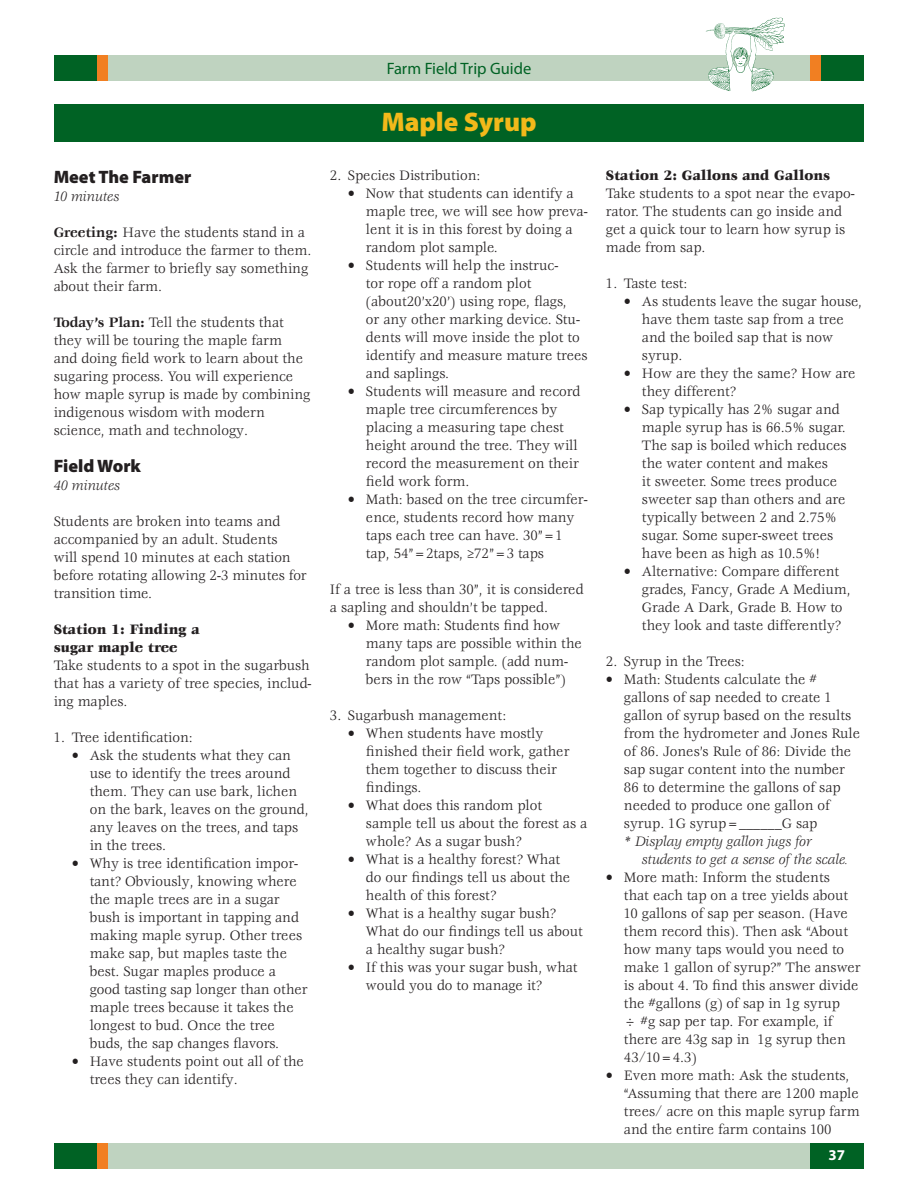
<style>
.page{position:relative;width:918px;height:1188px;background:#fff}
.page>*{position:absolute;margin:0;border:0;box-sizing:border-box;transform-origin:0 0}
.t1{font:900 27px "Myriad Pro";color:#f2b91a}
.t2{font:900 18px "Myriad Pro";color:#231f20}
.t3{font:16.5px "Myriad Pro";color:#006224}
.t4{font:15px/18px "Veljovic Std";color:#231f20;scale:.95 1}
.t5{font:italic 15px/18px "Veljovic Std";color:#231f20;scale:.95 1}
.t6{font:900 15px/18px "Veljovic Std";color:#231f20;scale:.95 1}
.t7{font:700 15px "Myriad Pro";color:#fff}
.s1{font-weight:700}
</style>
<div class="page">
<div style="left:804px;top:1143px;width:60px;height:26px;background:#006224"></div>
<div style="left:108px;top:1143px;width:702px;height:26px;background:#bfd3c0"></div>
<div style="left:108px;top:55px;width:702px;height:26px;background:#bfd3c0"></div>
<svg style="left:706px;top:18px;width:79px;height:74px"></svg>
<div style="left:54px;top:55px;width:43px;height:26px;background:#006224"></div>
<div style="left:97px;top:55px;width:11px;height:26px;background:#f17f22"></div>
<div style="left:821px;top:55px;width:43px;height:26px;background:#006224"></div>
<div style="left:810px;top:55px;width:11px;height:26px;background:#f17f22"></div>
<div style="left:54px;top:1143px;width:43px;height:26px;background:#006224"></div>
<div style="left:97px;top:1143px;width:11px;height:26px;background:#f17f22"></div>
<div style="left:54px;top:104px;width:810px;height:38px;background:#006224"></div>
<p class="t2" style="left:54px;top:166px;width:139px">Meet The Farmer</p>
<p class="t5" style="left:54px;top:188px;width:70px">10 minutes</p>
<p class="t4" style="left:54px;top:224px;width:273px"><span class="s1">Greeting:</span> Have the students stand in a circle and introduce the farmer to them.<br>Ask the farmer to briefly say something about their farm.</p>
<p class="t4" style="left:54px;top:314px;width:272px"><span class="s1">Today’s Plan:</span> Tell the students that they will be touring the maple farm<br>and doing field work to learn about the sugaring process. You will experience how maple syrup is made by combining indigenous wisdom with modern science, math and technology.</p>
<p class="t2" style="left:54px;top:456px;width:89px">Field Work</p>
<p class="t5" style="left:54px;top:477px;width:71px">40 minutes</p>
<p class="t4" style="left:54px;top:513px;width:268px">Students are broken into teams and accompanied by an adult. Students<br>will spend 10 minutes at each station before rotating allowing 2-3 minutes for transition time.</p>
<p class="t6" style="left:54px;top:621px;width:155px">Station 1: Finding a sugar maple tree</p>
<p class="t4" style="left:54px;top:657px;width:273px">Take students to a spot in the sugarbush that has a variety of tree species, includ&shy;ing maples.</p>
<p class="t4" style="left:54px;top:729px;width:148px">1. Tree identification:</p>
<p class="t4" style="left:90px;top:747px;width:232px;text-indent:-18px">• Ask the students what they can use to identify the trees around them. They can use bark, lichen on the bark, leaves on the ground, any leaves on the trees, and taps in the trees.</p>
<p class="t4" style="left:90px;top:855px;width:231px;text-indent:-18px">• Why is tree identification impor&shy;tant? Obviously, knowing where the maple trees are in a sugar bush is important in tapping and making maple syrup. Other trees make sap, but maples taste the best. Sugar maples produce a good tasting sap longer than other maple trees because it takes the longest to bud. Once the tree buds, the sap changes flavors.</p>
<p class="t4" style="left:90px;top:1053px;width:227px;text-indent:-18px">• Have students point out all of the trees they can identify.</p>
<p class="t3" style="left:387px;top:59px;width:146px">Farm Field Trip Guide</p>
<h1 class="t1" style="left:381px;top:106px;width:157px">Maple Syrup</h1>
<p class="t4" style="left:330px;top:167px;width:160px">2. Species Distribution:</p>
<p class="t4" style="left:366px;top:185px;width:235px;text-indent:-18px">• Now that students can identify a maple tree, we will see how preva&shy;lent it is in this forest by doing a random plot sample.</p>
<p class="t4" style="left:366px;top:257px;width:235px;text-indent:-18px">• Students will help the instruc-<br>tor rope off a random plot (about20’x20’) using rope, flags,<br>or any other marking device. Stu&shy;dents will move inside the plot to identify and measure mature trees and saplings.</p>
<p class="t4" style="left:366px;top:383px;width:227px;text-indent:-18px">• Students will measure and record maple tree circumferences by placing a measuring tape chest height around the tree. They will record the measurement on their field work form.</p>
<p class="t4" style="left:366px;top:491px;width:235px;text-indent:-18px">• Math: based on the tree circumfer&shy;ence, students record how many taps each tree can have. 30”=1 tap, 54”=2taps, ≥72”=3 taps</p>
<p class="t4" style="left:330px;top:581px;width:268px">If a tree is less than 30”, it is considered a sapling and shouldn’t be tapped.</p>
<p class="t4" style="left:366px;top:617px;width:229px;text-indent:-18px">• More math: Students find how many taps are possible within the random plot sample. (add num&shy;bers in the row “Taps possible”)</p>
<p class="t4" style="left:330px;top:707px;width:187px">3. Sugarbush management:</p>
<p class="t4" style="left:366px;top:725px;width:216px;text-indent:-18px">• When students have mostly finished their field work, gather them together to discuss their findings.</p>
<p class="t4" style="left:366px;top:797px;width:234px;text-indent:-18px">• What does this random plot sample tell us about the forest as a whole? As a sugar bush?</p>
<p class="t4" style="left:366px;top:851px;width:217px;text-indent:-18px">• What is a healthy forest? What do our findings tell us about the health of this forest?</p>
<p class="t4" style="left:366px;top:905px;width:230px;text-indent:-18px">• What is a healthy sugar bush?<br>What do our findings tell us about a healthy sugar bush?</p>
<p class="t4" style="left:366px;top:959px;width:224px;text-indent:-18px">• If this was your sugar bush, what would you do to manage it?</p>
<p class="t6" style="left:606px;top:167px;width:237px">Station 2: Gallons and Gallons</p>
<p class="t4" style="left:606px;top:185px;width:263px">Take students to a spot near the evapo&shy;rator. The students can go inside and get a quick tour to learn how syrup is made from sap.</p>
<p class="t4" style="left:606px;top:275px;width:87px">1. Taste test:</p>
<p class="t4" style="left:642px;top:293px;width:233px;text-indent:-18px">• As students leave the sugar house, have them taste sap from a tree and the boiled sap that is now syrup.</p>
<p class="t4" style="left:642px;top:365px;width:226px;text-indent:-18px">• How are they the same? How are they different?</p>
<p class="t4" style="left:642px;top:401px;width:217px;text-indent:-18px">• Sap typically has 2% sugar and maple syrup has is 66.5% sugar.<br>The sap is boiled which reduces the water content and makes<br>it sweeter. Some trees produce sweeter sap than others and are typically between 2 and 2.75% sugar. Some super-sweet trees have been as high as 10.5%!</p>
<p class="t4" style="left:642px;top:563px;width:221px;text-indent:-18px">• Alternative: Compare different grades, Fancy, Grade A Medium,<br>Grade A Dark, Grade B. How to they look and taste differently?</p>
<p class="t4" style="left:606px;top:653px;width:148px">2. Syrup in the Trees:</p>
<p class="t4" style="left:624px;top:671px;width:250px;text-indent:-18px">• Math: Students calculate the # gallons of sap needed to create 1 gallon of syrup based on the results from the hydrometer and Jones Rule of 86. Jones’s Rule of 86: Divide the sap sugar content into the number<br>86 to determine the gallons of sap needed to produce one gallon of syrup. 1G syrup=______G sap</p>
<p class="t5" style="left:642px;top:833px;width:219px;text-indent:-18px">* Display empty gallon jugs for students to get a sense of the scale.</p>
<p class="t4" style="left:624px;top:869px;width:251px;text-indent:-18px">• More math: Inform the students<br>that each tap on a tree yields about<br>10 gallons of sap per season. (Have them record this). Then ask “About how many taps would you need to make 1 gallon of syrup?” The answer is about 4. To find this answer divide the #gallons (g) of sap in 1g syrup<br>÷ #g sap per tap. For example, if there are 43g sap in 1g syrup then<br>43/10=4.3)</p>
<p class="t4" style="left:624px;top:1067px;width:250px;text-indent:-18px">• Even more math: Ask the students, “Assuming that there are 1200 maple trees/ acre on this maple syrup farm and the entire farm contains 100</p>
<p class="t7" style="left:829px;top:1147px;width:18px">37</p>
</div>
